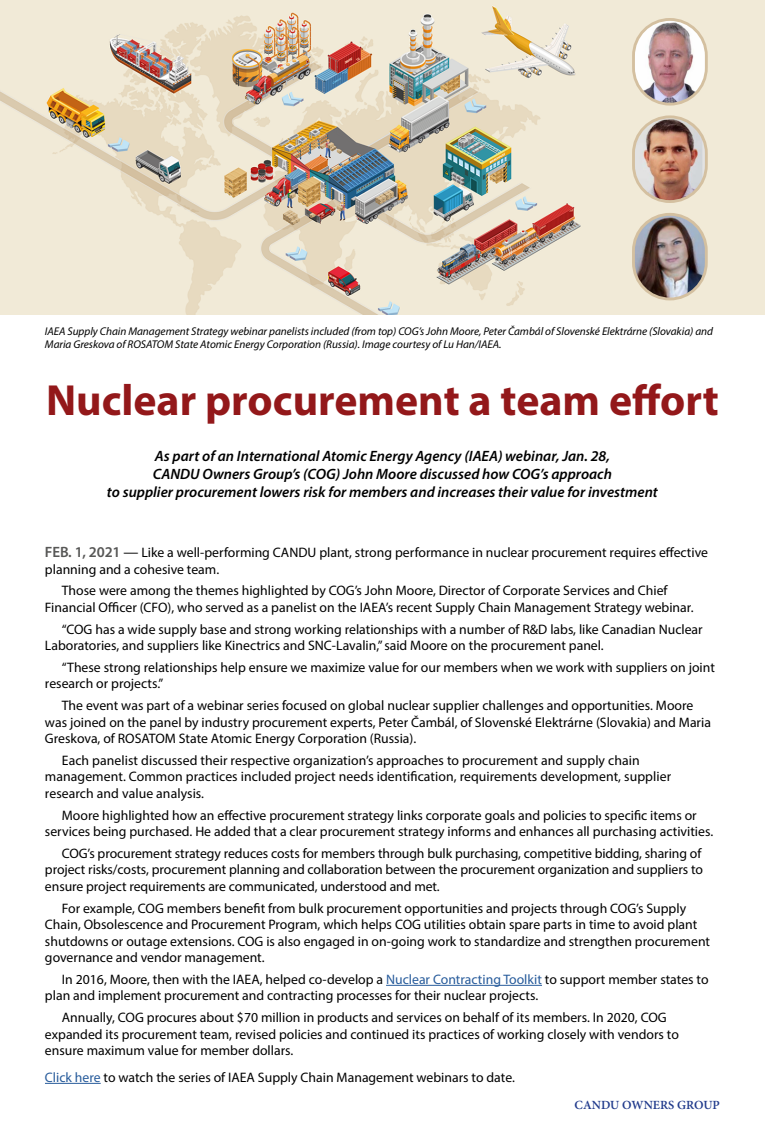
<style>
.page{position:relative;width:765px;height:1127px;background:#fff}
.page>*{position:absolute;margin:0;border:0;box-sizing:border-box;transform-origin:0 0}
.t1{font:700 43.75px "Myriad Pro";color:#93181a}
.t2{font:italic 600 15px/18px "Myriad Pro";color:#000;text-align:center}
.t3{font:13.75px/16.5px "Myriad Pro";color:#000}
.t4{font:600 12.5px "Minion Pro";color:#213b8c}
.t5{font:italic 11.25px/13.5px "Myriad Pro";letter-spacing:-.005em;color:#000}
.s1{font-weight:600;font-size:15px;color:#575756}
.s2{font-size:15px}
.s3{color:#275b9b}
</style>
<div class="page">
<hr style="left:386px;top:985px;width:156px;height:1px;background:#275b9b">
<hr style="left:45px;top:1083px;width:56px;height:1px;background:#275b9b">
<div style="left:0;top:0;width:765px;height:314px;background:#f1ead7"></div>
<img style="left:0;top:6px;width:581px;height:308px">
<img style="left:634px;top:19px;width:72px;height:85px;border-radius:36px">
<div style="left:632px;top:18px;width:76px;height:88px;border:3px solid #d4c0a0;border-radius:36px"></div>
<img style="left:636px;top:119px;width:66px;height:80px">
<div style="left:632px;top:115px;width:76px;height:88px;border:3px solid #d4c0a0;border-radius:36px"></div>
<img style="left:633px;top:214px;width:73px;height:85px;border-radius:36px">
<div style="left:632px;top:213px;width:76px;height:87px;border:3px solid #d4c0a0;border-radius:36px"></div>
<p class="t5" style="left:45px;top:324px;width:670px">IAEA Supply Chain Management Strategy webinar panelists included (from top) COG’s John Moore, Peter Čambál of Slovenské Elektrárne (Slovakia) and<br>Maria Greskova of ROSATOM State Atomic Energy Corporation (Russia). Image courtesy of Lu Han/IAEA.</p>
<h1 class="t1" style="left:46px;top:372px;width:674px">Nuclear procurement a team effort</h1>
<p class="t2" style="left:107px;top:446px;width:552px">As part of an International Atomic Energy Agency (IAEA) webinar, Jan. 28,<br>CANDU Owners Group’s (COG) John Moore discussed how COG’s approach<br>to supplier procurement lowers risk for members and increases their value for investment</p>
<p class="t3" style="left:45px;top:544px;width:665px"><span class="s1">FEB. 1, 2021</span> <span class="s2">—</span> Like a well-performing CANDU plant, strong performance in nuclear procurement requires effective planning and a cohesive team.</p>
<p class="t3" style="left:45px;top:582px;width:650px;text-indent:17px">Those were among the themes highlighted by COG’s John Moore, Director of Corporate Services and Chief<br>Financial Officer (CFO), who served as a panelist on the IAEA’s recent Supply Chain Management Strategy webinar.</p>
<p class="t3" style="left:45px;top:620px;width:659px;text-indent:17px">“COG has a wide supply base and strong working relationships with a number of R&amp;D labs, like Canadian Nuclear<br>Laboratories, and suppliers like Kinectrics and SNC-Lavalin,” said Moore on the procurement panel.</p>
<p class="t3" style="left:45px;top:659px;width:671px;text-indent:17px">“These strong relationships help ensure we maximize value for our members when we work with suppliers on joint research or projects.”</p>
<p class="t3" style="left:45px;top:697px;width:668px;text-indent:17px">The event was part of a webinar series focused on global nuclear supplier challenges and opportunities. Moore was joined on the panel by industry procurement experts, Peter Čambál, of Slovenské Elektrárne (Slovakia) and Maria<br>Greskova, of ROSATOM State Atomic Energy Corporation (Russia).</p>
<p class="t3" style="left:45px;top:752px;width:628px;text-indent:17px">Each panelist discussed their respective organization’s approaches to procurement and supply chain management. Common practices included project needs identification, requirements development, supplier research and value analysis.</p>
<p class="t3" style="left:45px;top:806px;width:670px;text-align:center">Moore highlighted how an effective procurement strategy links corporate goals and policies to specific items or services being purchased. He added that a clear procurement strategy informs and enhances all purchasing activities.</p>
<p class="t3" style="left:45px;top:845px;width:660px;text-align:justify;text-indent:17px">COG’s procurement strategy reduces costs for members through bulk purchasing, competitive bidding, sharing of project risks/costs, procurement planning and collaboration between the procurement organization and suppliers to ensure project requirements are communicated, understood and met.</p>
<p class="t3" style="left:45px;top:899px;width:667px;text-indent:17px">For example, COG members benefit from bulk procurement opportunities and projects through COG’s Supply Chain, Obsolescence and Procurement Program, which helps COG utilities obtain spare parts in time to avoid plant shutdowns or outage extensions. COG is also engaged in on-going work to standardize and strengthen procurement governance and vendor management.</p>
<p class="t3" style="left:45px;top:971px;width:665px;text-indent:17px">In 2016, Moore, then with the IAEA, helped co-develop a <span class="s3">Nuclear Contracting Toolkit</span> to support member states to plan and implement procurement and contracting processes for their nuclear projects.</p>
<p class="t3" style="left:45px;top:1009px;width:635px;text-indent:17px">Annually, COG procures about $70 million in products and services on behalf of its members. In 2020, COG expanded its procurement team, revised policies and continued its practices of working closely with vendors to ensure maximum value for member dollars.</p>
<p class="t3" style="left:45px;top:1069px;width:471px"><span class="s3">Click here</span> to watch the series of IAEA Supply Chain Management webinars to date.</p>
<p class="t4" style="left:575px;top:1096px;width:147px">CANDU OWNERS GROUP</p>
</div>
